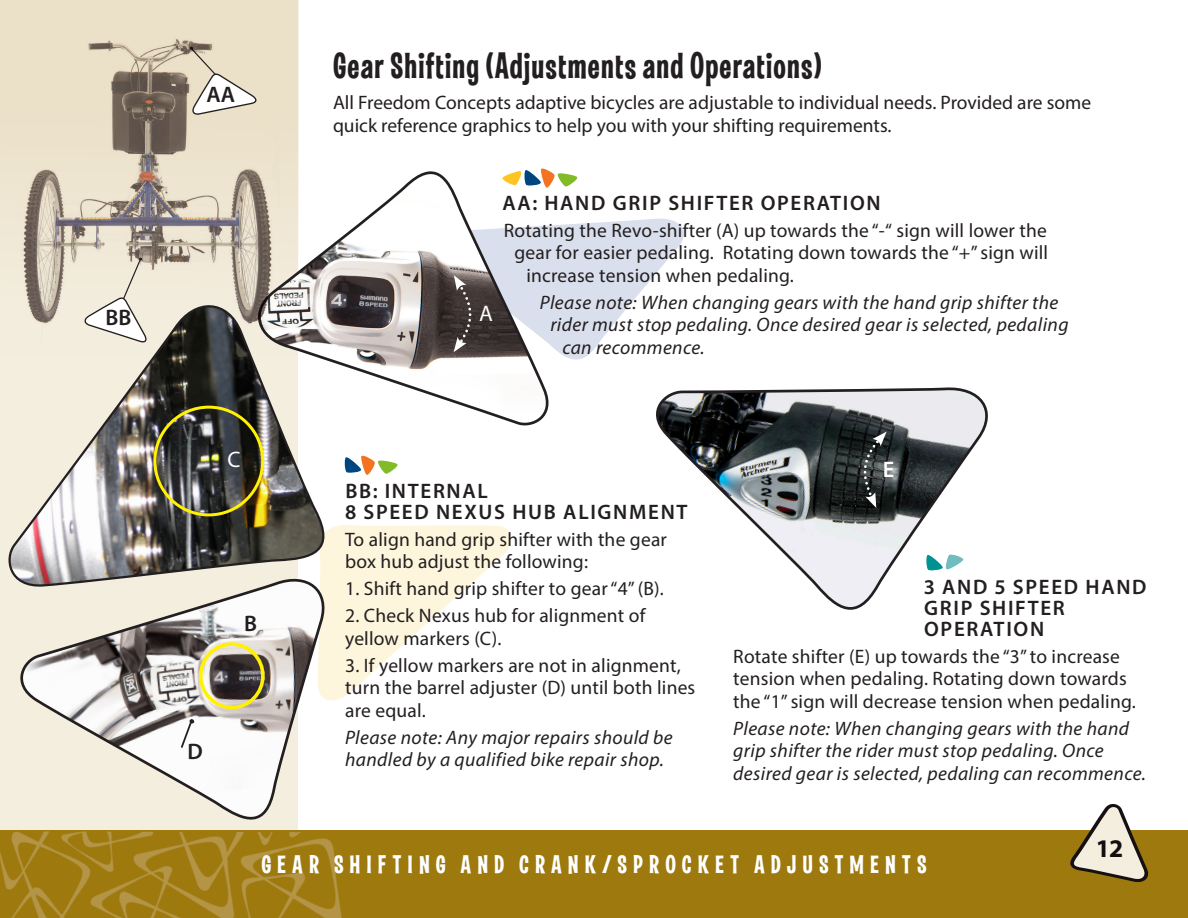
<style>
.page{position:relative;width:1188px;height:918px;background:#fff}
.page>*{position:absolute;margin:0;border:0;box-sizing:border-box;transform-origin:0 0}
._1_Header{font:37.5px "Las Vegas Jackpot";letter-spacing:.03em;color:#231f20}
._1_Navigation{font:25.95px "Las Vegas Jackpot";letter-spacing:.215em;color:#fff;scale:1.08 1}
.t1{font:700 25.5px "Myriad Pro";color:#161012}
._1_ABC{font:600 22.5px "Myriad Pro";color:#231f20}
._1_ABC-2{font:22.5px "Myriad Pro";color:#fff}
._1_ABC-3{font:600 22.5px "Myriad Pro";color:#fff}
._1_Point_Header{font:600 21px/21px "Myriad Pro";letter-spacing:.08em;color:#231f20}
._1_Point_Copy{font:19.5px/22.5px "Myriad Pro";letter-spacing:.01em;color:#231f20}
._1_Point_Copy-2{font:italic 19.5px/22.5px "Myriad Pro";letter-spacing:.02em;color:#231f20}
._1_BodyCopy{font:19.5px/22.5px "Myriad Pro";color:#231f20}
</style>
<div class="page">
<svg style="left:334px;top:525px;width:177px;height:175px"></svg>
<div style="left:0;top:0;width:299px;height:353px;background:#ebe0c8"></div>
<svg style="left:656px;top:387px;width:332px;height:223px"></svg>
<svg style="left:861px;top:432px;width:26px;height:76px;background:#3d4242"></svg>
<img style="left:1px;top:344px;width:336px;height:244px">
<div style="left:153px;top:406px;width:111px;height:110px;border:3px solid #fff101;border-radius:50%"></div>
<svg style="left:10px;top:572px;width:324px;height:257px"></svg>
<div style="left:199px;top:642px;width:66px;height:67px;border:4px solid #fff101;border-radius:50%"></div>
<svg style="left:179px;top:717px;width:16px;height:33px"></svg>
<svg style="left:246px;top:171px;width:303px;height:261px"></svg>
<svg style="left:425px;top:216px;width:259px;height:152px"></svg>
<div style="left:0;top:830px;width:1188px;height:88px;background:#9d790e"></div>
<svg style="left:1070px;top:803px;width:79px;height:79px"></svg>
<img style="left:0;top:831px;width:342px;height:87px">
<svg style="left:344px;top:455px;width:54px;height:20px"></svg>
<img style="left:0;top:27px;width:316px;height:317px">
<svg style="left:82px;top:257px;width:67px;height:86px;background:#eae5d9"></svg>
<svg style="left:926px;top:554px;width:37px;height:16px"></svg>
<svg style="left:502px;top:168px;width:76px;height:20px"></svg>
<p class="_1_ABC" style="left:105px;top:303px;width:27px">BB</p>
<p class="_1_ABC" style="left:206px;top:80px;width:30px">AA</p>
<p class="_1_ABC-2" style="left:228px;top:446px;width:15px">C</p>
<p class="_1_ABC" style="left:244px;top:609px;width:14px">B</p>
<p class="_1_ABC" style="left:188px;top:738px;width:17px">D</p>
<p class="_1_Header" style="left:333px;top:45px;width:490px">Gear Shifting (Adjustments and Operations)</p>
<p class="_1_BodyCopy" style="left:333px;top:91px;width:760px">All Freedom Concepts adaptive bicycles are adjustable to individual needs. Provided are some quick reference graphics to help you with your shifting requirements.</p>
<p class="_1_ABC-2" style="left:479px;top:300px;width:15px">A</p>
<p class="_1_Point_Header" style="left:503px;top:192px;width:380px">AA: HAND GRIP SHIFTER OPERATION</p>
<p class="_1_Point_Copy" style="left:504px;top:219px;width:545px">Rotating the Revo-shifter (A) up towards the “-“ sign will lower the</p>
<p class="_1_Point_Copy" style="left:514px;top:241px;width:535px">gear for easier pedaling. Rotating down towards the “+” sign will</p>
<p class="_1_Point_Copy" style="left:526px;top:264px;width:269px">increase tension when pedaling.</p>
<p class="_1_Point_Copy-2" style="left:540px;top:291px;width:520px">Please note: When changing gears with the hand grip shifter the</p>
<p class="_1_Point_Copy-2" style="left:550px;top:313px;width:520px">rider must stop pedaling. Once desired gear is selected, pedaling</p>
<p class="_1_Point_Copy-2" style="left:562px;top:336px;width:144px">can recommence.</p>
<p class="_1_ABC-3" style="left:883px;top:455px;width:13px">E</p>
<p class="_1_Point_Header" style="left:345px;top:479px;width:344px">BB: INTERNAL<br>8 SPEED NEXUS HUB ALIGNMENT</p>
<p class="_1_Point_Copy" style="left:345px;top:527px;width:323px">To align hand grip shifter with the gear box hub adjust the following:</p>
<p class="_1_Point_Copy" style="left:345px;top:577px;width:320px">1. Shift hand grip shifter to gear “4” (B).</p>
<p class="_1_Point_Copy" style="left:345px;top:604px;width:302px">2. Check Nexus hub for alignment of yellow markers (C).</p>
<p class="_1_Point_Copy" style="left:345px;top:653px;width:352px">3. If yellow markers are not in alignment, turn the barrel adjuster (D) until both lines are equal.</p>
<p class="_1_Point_Copy-2" style="left:345px;top:725px;width:329px">Please note: Any major repairs should be handled by a qualified bike repair shop.</p>
<p class="_1_Point_Header" style="left:924px;top:576px;width:224px">3 AND 5 SPEED HAND<br>GRIP SHIFTER<br>OPERATION</p>
<p class="_1_Point_Copy" style="left:733px;top:645px;width:404px">Rotate shifter (E) up towards the “3” to increase tension when pedaling. Rotating down towards the “1” sign will decrease tension when pedaling.</p>
<p class="_1_Point_Copy-2" style="left:733px;top:717px;width:414px">Please note: When changing gears with the hand grip shifter the rider must stop pedaling. Once desired gear is selected, pedaling can recommence.</p>
<p class="_1_Navigation" style="left:261px;top:850px;width:618px">GEAR SHIFTING AND CRANK/SPROCKET ADJUSTMENTS</p>
<h3 class="t1" style="left:1095px;top:832px;width:30px">12</h3>
</div>
